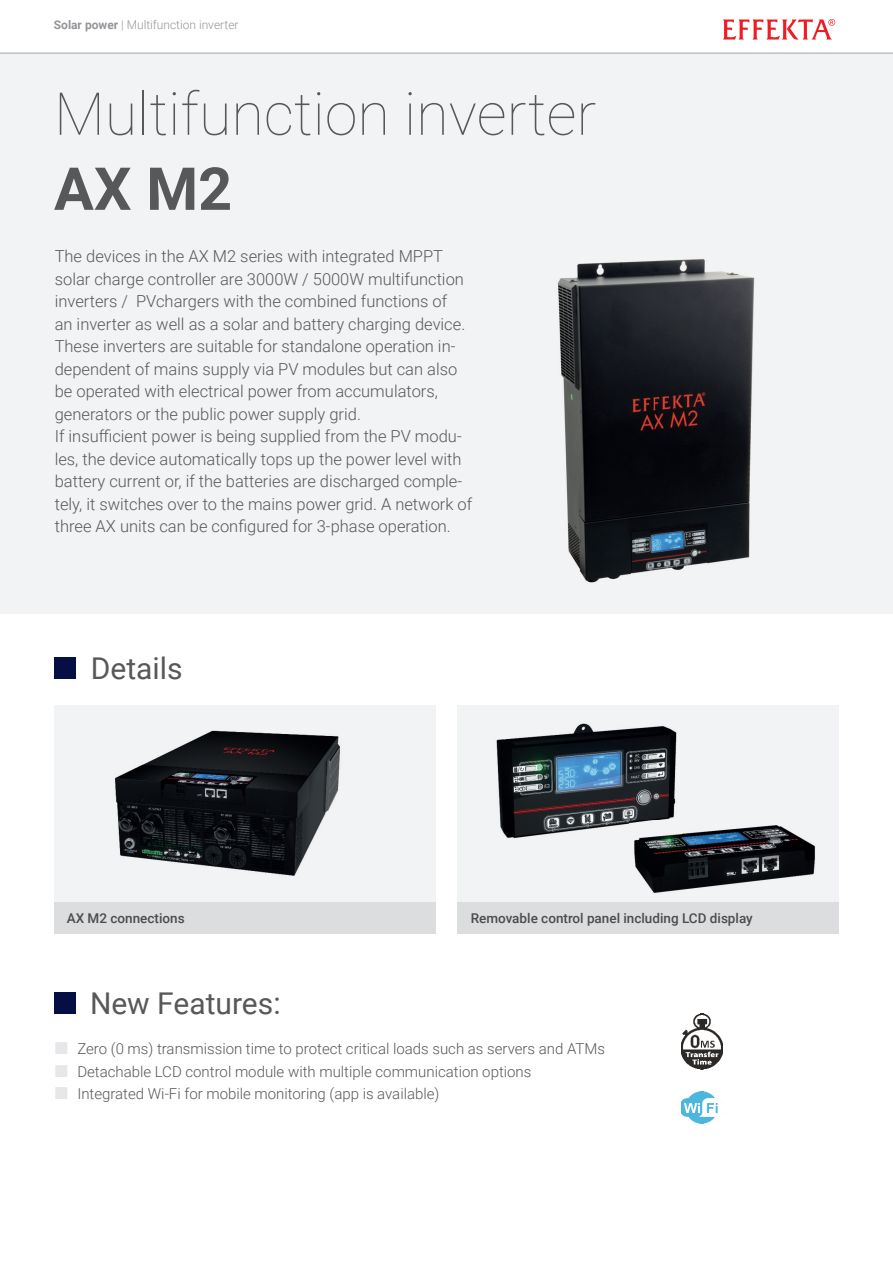
<style>
.page{position:relative;width:893px;height:1263px;background:#fff}
.page>*{position:absolute;margin:0;border:0;box-sizing:border-box;transform-origin:0 0}
.t1{font:100 59.25px "Roboto";color:#57585a}
.t2{font:700 59.25px "Roboto";color:#57585a}
.t3{font:30px "Roboto";color:#57585a}
.t4{font:300 16.5px/22.5px "Roboto";color:#57585a}
.t5{font:300 15px/22.5px "Roboto";color:#57585a}
.t6{font:500 13.5px "Roboto";color:#4b4c4d}
.t7{font:300 12px "Roboto";color:#939598}
.s1{font-weight:700}
</style>
<div class="page">
<div style="left:54px;top:705px;width:381px;height:197px;background:#f2f3f4"></div>
<div style="left:458px;top:705px;width:381px;height:197px;background:#f2f3f4"></div>
<div style="left:54px;top:902px;width:381px;height:31px;background:#dcdddf"></div>
<div style="left:458px;top:902px;width:381px;height:31px;background:#dcdddf"></div>
<div style="left:55px;top:657px;width:21px;height:22px;background:#050f44"></div>
<div style="left:0;top:54px;width:893px;height:560px;background:#f2f3f4"></div>
<img style="left:557px;top:259px;width:198px;height:324px">
<svg style="left:723px;top:19px;width:112px;height:21px"></svg>
<img style="left:115px;top:730px;width:225px;height:146px">
<img style="left:496px;top:723px;width:181px;height:116px">
<img style="left:634px;top:825px;width:181px;height:68px">
<img style="left:629px;top:821px;width:52px;height:19px">
<div style="left:54px;top:992px;width:21px;height:22px;background:#050f44"></div>
<img style="left:681px;top:1014px;width:41px;height:55px">
<img style="left:681px;top:1091px;width:38px;height:32px">
<hr style="left:0;top:52px;width:893px;height:2px;background:#bebfc2">
<p class="t7" style="left:54px;top:16px;width:186px"><span class="s1">Solar power</span> | Multifunction inverter</p>
<h1 class="t1" style="left:54px;top:72px;width:544px">Multifunction inverter</h1>
<h1 class="t2" style="left:54px;top:147px;width:180px">AX M2</h1>
<p class="t4" style="left:55px;top:244px;width:419px">The devices in the AX M2 series with integrated MPPT solar charge controller are 3000W / 5000W multifunction inverters / PVchargers with the combined functions of<br>an inverter as well as a solar and battery charging device.<br>These inverters are suitable for standalone operation in&shy;dependent of mains supply via PV modules but can also be operated with electrical power from accumulators, generators or the public power supply grid.<br>If insufficient power is being supplied from the PV modu&shy;les, the device automatically tops up the power level with battery current or, if the batteries are discharged comple&shy;tely, it switches over to the mains power grid. A network of three AX units can be configured for 3-phase operation.</p>
<h2 class="t3" style="left:91px;top:647px;width:93px">Details</h2>
<p class="t6" style="left:67px;top:909px;width:119px">AX M2 connections</p>
<p class="t6" style="left:471px;top:909px;width:284px">Removable control panel including LCD display</p>
<h2 class="t3" style="left:90px;top:982px;width:192px">New Features:</h2>
<p class="t5" style="left:77px;top:1037px;width:529px">Zero (0 ms) transmission time to protect critical loads such as servers and ATMs<br>Detachable LCD control module with multiple communication options<br>Integrated Wi-Fi for mobile monitoring (app is available)</p>
</div>
